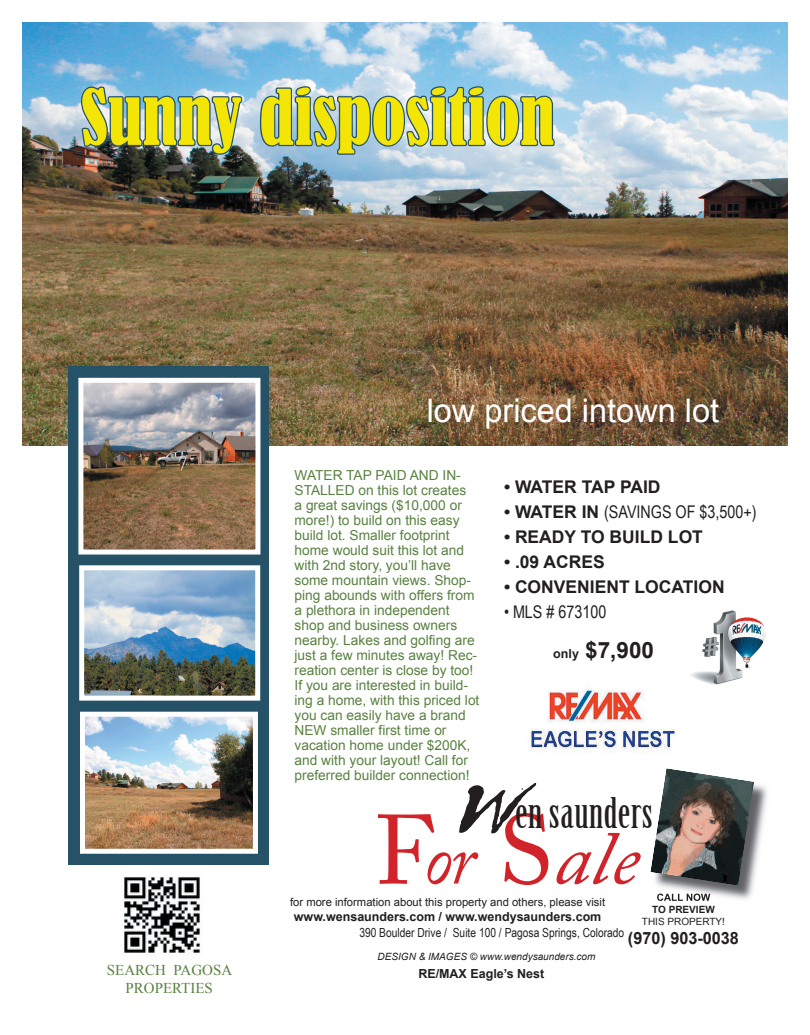
<style>
.page{position:relative;width:810px;height:1035px;background:#fff}
.page>*{position:absolute;margin:0;border:0;box-sizing:border-box;transform-origin:0 0}
.t1{font:italic 152.5px "Chiller";color:#231f20;scale:1.31 1}
.t2{font:italic 75px "Adobe Caslon Pro";color:#d1232a;scale:.94 1}
.t3{font:condensed 71.25px "Bernard";color:#f3e506}
.t4{font:41.25px "Birch Std";letter-spacing:.01em;color:#231f20;scale:1.12 1}
.t5{font:32.5px "Arial";color:#fff}
.t6{font:700 22.5px "Arial";color:#231f20}
.t7{font:700 17.5px "Arial";color:#231f20}
.t8{font:17.5px "Arial Narrow";color:#231f20}
.t9{font:700 16.88px "Arial";color:#231f20;scale:.96 1}
.t10{font:15px/18px "Times New Roman";color:#5a8142;text-align:center}
.t11{font:13.75px/15px "Arial";color:#5a8142}
.t12{font:700 12.5px "Arial";color:#231f20}
.t13{font:12.5px "Arial Narrow";color:#231f20}
.t14{font:11.25px "Arial";color:#231f20}
.t15{font:italic 10px "Arial";color:#231f20}
.t16{font:10px "Arial";color:#231f20}
.t17{font:700 10px "Arial";color:#231f20}
.s1{font-family:"Arial";font-weight:700}
.s2{font-size:12.5px}
.s3{font-style:normal;font-size:97.5px}
</style>
<div class="page">
<img style="left:22px;top:22px;width:766px;height:423px">
<img style="left:530px;top:689px;width:146px;height:64px">
<img style="left:659px;top:784px;width:108px;height:115px">
<img style="left:657px;top:894px;width:53px;height:7px">
<img style="left:650px;top:768px;width:104px;height:118px">
<div style="left:69px;top:367px;width:200px;height:498px;background:#255266"></div>
<img style="left:85px;top:571px;width:169px;height:124px">
<div style="left:79px;top:565px;width:181px;height:136px;border:5px solid #fff"></div>
<img style="left:86px;top:718px;width:166px;height:130px">
<div style="left:80px;top:712px;width:178px;height:142px;border:5px solid #fff"></div>
<img style="left:84px;top:384px;width:170px;height:165px">
<div style="left:78px;top:378px;width:182px;height:177px;border:5px solid #fff"></div>
<img style="left:80px;top:85px;width:164px;height:72px">
<svg style="left:259px;top:85px;width:298px;height:71px;background:#97b4c7"></svg>
<img style="left:124px;top:876px;width:77px;height:77px">
<img style="left:691px;top:610px;width:75px;height:75px">
<h3 class="t3" style="left:81px;top:76px;width:475px">Sunny disposition</h3>
<h3 class="t5" style="left:427px;top:389px;width:294px">low priced intown lot</h3>
<p class="t10" style="left:107px;top:961px;width:127px">SEARCH PAGOSA<br>PROPERTIES</p>
<p class="t11" style="left:295px;top:468px;width:186px">WATER TAP PAID AND IN-<br>STALLED on this lot creates<br>a great savings ($10,000 or more!) to build on this easy build lot. Smaller footprint home would suit this lot and with 2nd story, you’ll have some mountain views. Shop&shy;ping abounds with offers from a plethora in independent shop and business owners nearby. Lakes and golfing are just a few minutes away! Rec&shy;reation center is close by too!<br>If you are interested in build&shy;ing a home, with this priced lot you can easily have a brand<br>NEW smaller first time or vacation home under $200K, and with your layout! Call for preferred builder connection!</p>
<p class="t7" style="left:504px;top:475px;width:158px">• WATER TAP PAID</p>
<p class="t8" style="left:504px;top:499px;width:254px"><span class="s1">• WATER IN</span> (SAVINGS OF $3,500+)</p>
<p class="t7" style="left:504px;top:525px;width:200px">• READY TO BUILD LOT</p>
<p class="t7" style="left:504px;top:550px;width:102px">• .09 ACRES</p>
<p class="t7" style="left:504px;top:575px;width:222px">• CONVENIENT LOCATION</p>
<p class="t8" style="left:504px;top:599px;width:104px">• MLS # 673100</p>
<h3 class="t6" style="left:553px;top:635px;width:102px"><span class="s2">only</span> $7,900</h3>
<h1 class="t1" style="left:443px;top:701px;width:128px">w</h1>
<h3 class="t4" style="left:515px;top:790px;width:125px">en saunders</h3>
<h2 class="t2" style="left:375px;top:814px;width:282px"><span class="s3">F</span>or <span class="s3">S</span>ale</h2>
<p class="t14" style="left:290px;top:894px;width:317px">for more information about this property and others, please visit</p>
<p class="t12" style="left:294px;top:908px;width:309px">www.wensaunders.com / www.wendysaunders.com</p>
<p class="t13" style="left:359px;top:923px;width:266px">390 Boulder Drive / Suite 100 / Pagosa Springs, Colorado</p>
<p class="t15" style="left:378px;top:950px;width:219px">DESIGN &amp; IMAGES © www.wendysaunders.com</p>
<p class="t12" style="left:418px;top:965px;width:127px">RE/MAX Eagle’s Nest</p>
<p class="t17" style="left:652px;top:903px;width:64px">TO PREVIEW</p>
<p class="t16" style="left:642px;top:915px;width:85px">THIS PROPERTY!</p>
<p class="t9" style="left:628px;top:927px;width:117px">(970) 903-0038</p>
</div>
